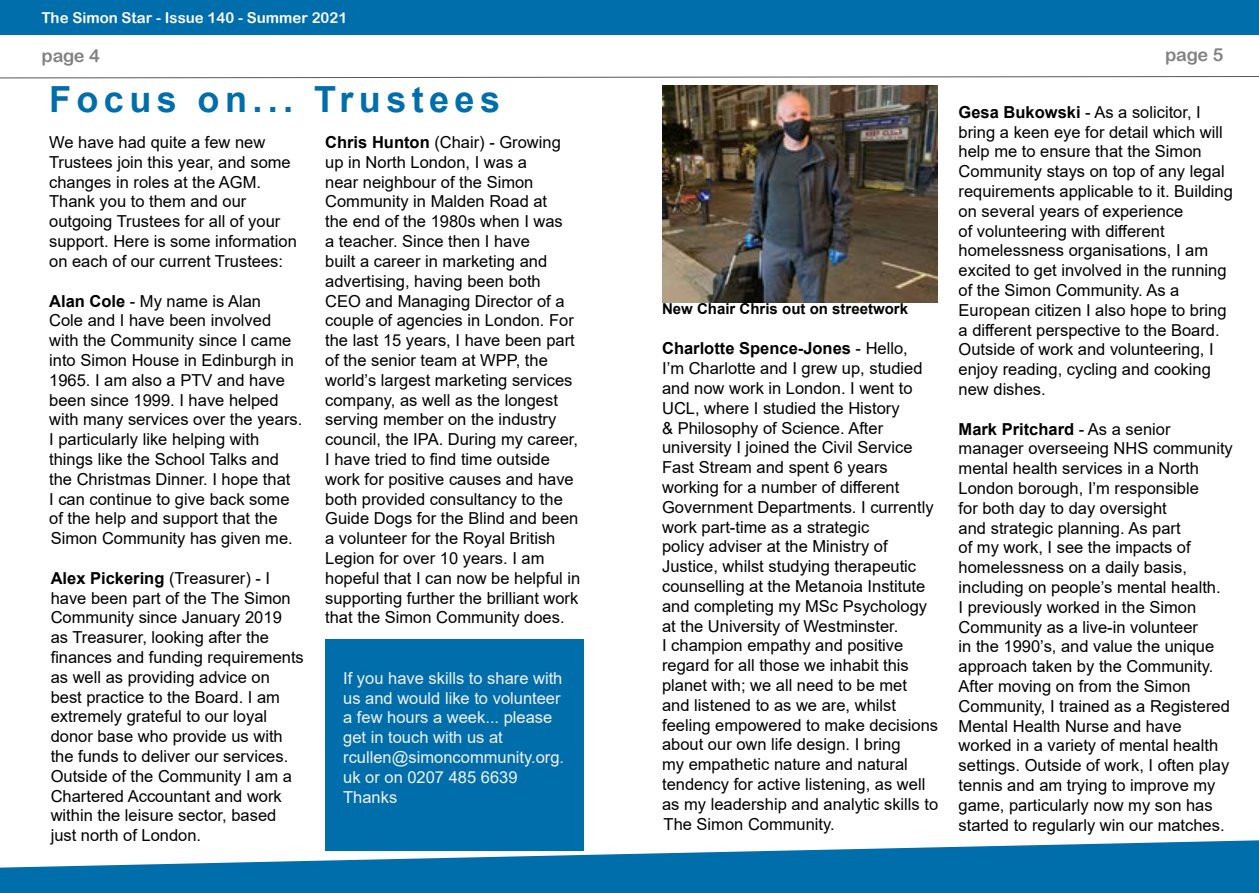
<style>
.page{position:relative;width:1259px;height:893px;background:#fff}
.page>*{position:absolute;margin:0;border:0;box-sizing:border-box;transform-origin:0 0}
.t1{font:700 36px "Arial";letter-spacing:.15em;color:#006eab}
.t2{font:18px "Arial Rounded MT Bold";letter-spacing:-.015em;color:#828282}
.t3{font:16.5px/19.8px "Arial";color:#000}
.t4{font:16.5px/19.8px "Arial";color:#f2f2f2}
.t5{font:15px "Arial Rounded MT Bold";color:#fff}
.t6{font:700 15px "Arial";color:#000}
.s1{font-weight:700}
</style>
<div class="page">
<svg style="left:0;top:840px;width:1259px;height:53px;fill:#006eab"></svg>
<div style="left:0;top:0;width:1259px;height:34px;background:#006eab"></div>
<svg style="left:0;top:76px;width:1259px;height:2px"></svg>
<img style="left:662px;top:86px;width:275px;height:217px">
<div style="left:325px;top:639px;width:258px;height:211px;background:#006eab"></div>
<p class="t5" style="left:41px;top:8px;width:307px">The Simon Star - Issue 140 - Summer 2021</p>
<p class="t2" style="left:41px;top:45px;width:60px">page 4</p>
<p class="t2" style="left:1165px;top:44px;width:60px">page 5</p>
<h1 class="t1" style="left:49px;top:74px;width:452px">Focus on... Trustees</h1>
<p class="t3" style="left:958px;top:102px;width:276px"><span class="s1">Gesa Bukowski</span> - As a solicitor, I bring a keen eye for detail which will help me to ensure that the Simon<br>Community stays on top of any legal requirements applicable to it. Building on several years of experience<br>of volunteering with different homelessness organisations, I am excited to get involved in the running of the Simon Community. As a<br>European citizen I also hope to bring a different perspective to the Board.<br>Outside of work and volunteering, I enjoy reading, cycling and cooking new dishes.</p>
<p class="t3" style="left:958px;top:419px;width:276px"><span class="s1">Mark Pritchard</span> - As a senior manager overseeing NHS community mental health services in a North<br>London borough, I’m responsible<br>for both day to day oversight<br>and strategic planning. As part<br>of my work, I see the impacts of homelessness on a daily basis, including on people’s mental health.<br>I previously worked in the Simon<br>Community as a live-in volunteer<br>in the 1990’s, and value the unique approach taken by the Community.<br>After moving on from the Simon<br>Community, I trained as a Registered<br>Mental Health Nurse and have worked in a variety of mental health settings. Outside of work, I often play tennis and am trying to improve my game, particularly now my son has started to regularly win our matches.</p>
<p class="t3" style="left:49px;top:132px;width:249px">We have had quite a few new<br>Trustees join this year, and some changes in roles at the AGM.<br>Thank you to them and our outgoing Trustees for all of your support. Here is some information on each of our current Trustees:</p>
<p class="t3" style="left:49px;top:291px;width:255px"><span class="s1">Alan Cole</span> - My name is Alan<br>Cole and I have been involved with the Community since I came into Simon House in Edinburgh in<br>1965. I am also a PTV and have been since 1999. I have helped with many services over the years.<br>I particularly like helping with things like the School Talks and the Christmas Dinner. I hope that<br>I can continue to give back some of the help and support that the<br>Simon Community has given me.</p>
<p class="t3" style="left:51px;top:568px;width:255px"><span class="s1">Alex Pickering</span> (Treasurer) - I have been part of the The Simon<br>Community since January 2019<br>as Treasurer, looking after the finances and funding requirements as well as providing advice on best practice to the Board. I am extremely grateful to our loyal donor base who provide us with the funds to deliver our services.<br>Outside of the Community I am a<br>Chartered Accountant and work within the leisure sector, based just north of London.</p>
<p class="t3" style="left:325px;top:132px;width:256px"><span class="s1">Chris Hunton</span> (Chair) - Growing up in North London, I was a<br>near neighbour of the Simon<br>Community in Malden Road at<br>the end of the 1980s when I was<br>a teacher. Since then I have<br>built a career in marketing and advertising, having been both<br>CEO and Managing Director of a couple of agencies in London. For the last 15 years, I have been part of the senior team at WPP, the world’s largest marketing services company, as well as the longest serving member on the industry council, the IPA. During my career,<br>I have tried to find time outside work for positive causes and have both provided consultancy to the<br>Guide Dogs for the Blind and been a volunteer for the Royal British<br>Legion for over 10 years. I am hopeful that I can now be helpful in supporting further the brilliant work that the Simon Community does.</p>
<p class="t6" style="left:662px;top:298px;width:247px">New Chair Chris out on streetwork</p>
<p class="t3" style="left:662px;top:339px;width:278px"><span class="s1">Charlotte Spence-Jones</span> - Hello,<br>I’m Charlotte and I grew up, studied and now work in London. I went to UCL, where I studied the History<br>&amp; Philosophy of Science. After university I joined the Civil Service Fast Stream and spent 6 years working for a number of different Government Departments. I currently work part-time as a strategic<br>policy adviser at the Ministry of Justice, whilst studying therapeutic counselling at the Metanoia Institute and completing my MSc Psychology at the University of Westminster.<br>I champion empathy and positive regard for all those we inhabit this planet with; we all need to be met and listened to as we are, whilst feeling empowered to make decisions about our own life design. I bring<br>my empathetic nature and natural tendency for active listening, as well as my leadership and analytic skills to The Simon Community.</p>
<p class="t4" style="left:343px;top:668px;width:222px">If you have skills to share with us and would like to volunteer a few hours a week... please get in touch with us at rcullen@simoncommunity.org. uk or on 0207 485 6639<br>Thanks</p>
</div>
